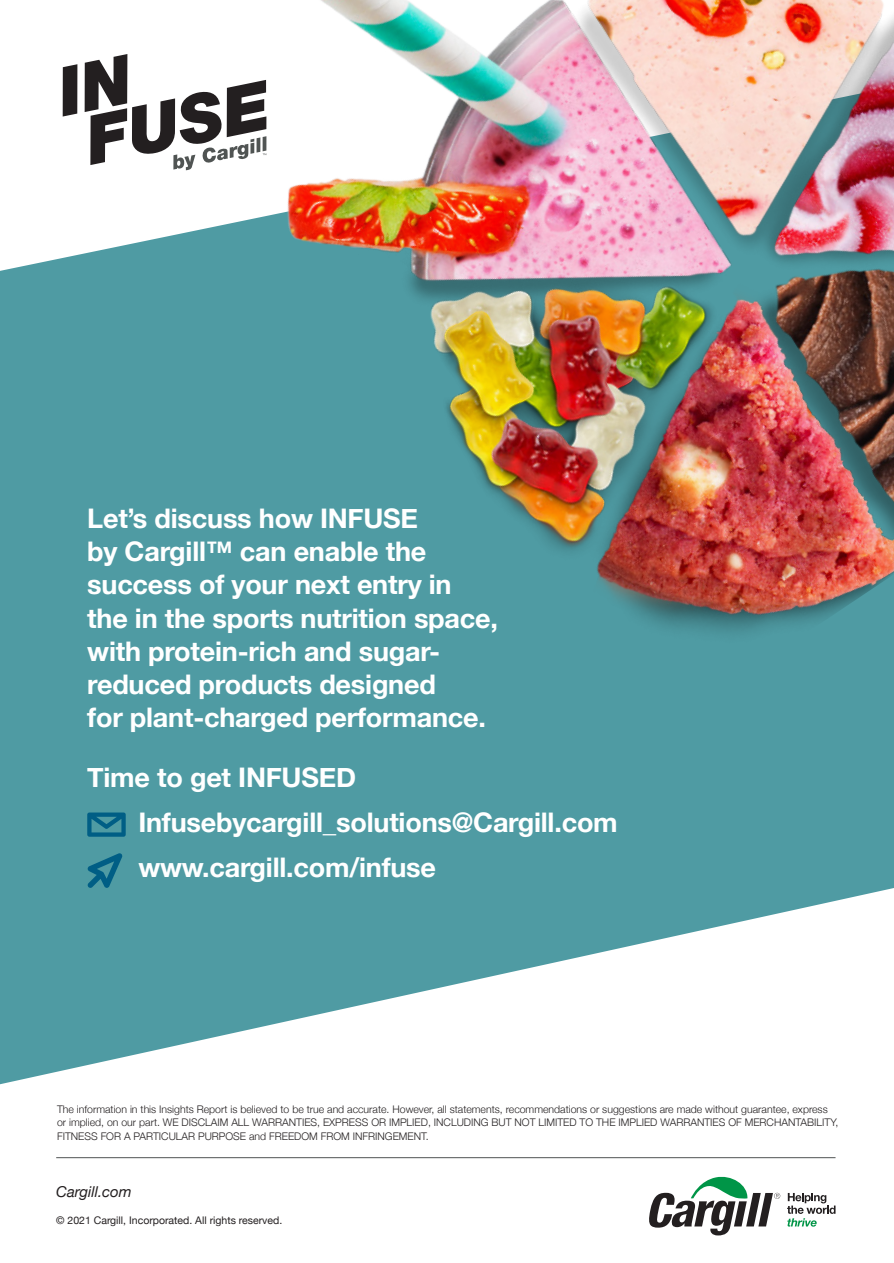
<style>
.page{position:relative;width:894px;height:1263px;background:#fff}
.page>*{position:absolute;margin:0;border:0;box-sizing:border-box;transform-origin:0 0}
.t1{font:700 27px/33px "Helvetica Neue";letter-spacing:-.01em;color:#fff}
.t2{font:italic 15px "Helvetica Neue";color:#231f20}
.FOOTNOTES{font:300 10.5px/13.5px "Helvetica Neue";color:#231f20}
.FOOTNOTES-2{font:10.5px "Helvetica Neue";color:#231f20}
</style>
<div class="page">
<svg style="left:0;top:850px;width:893px;height:234px;fill:#4f9ba3"></svg>
<hr style="left:56px;top:1157px;width:779px;height:1px;background:#505453">
<svg style="left:649px;top:1176px;width:131px;height:59px"></svg>
<svg style="left:787px;top:1193px;width:48px;height:33px"></svg>
<svg style="left:88px;top:853px;width:34px;height:35px"></svg>
<img style="left:0;top:0;width:893px;height:850px">
<p class="t1" style="left:87px;top:503px;width:412px">Let’s discuss how INFUSE<br>by Cargill™ can enable the success of your next entry in the in the sports nutrition space, with protein-rich and sugar&shy;reduced products designed<br>for plant-charged performance.</p>
<p class="t1" style="left:87px;top:761px;width:270px">Time to get INFUSED</p>
<p class="t1" style="left:138px;top:806px;width:481px">Infusebycargill_solutions@Cargill.com</p>
<p class="t1" style="left:138px;top:851px;width:299px">www.cargill.com/infuse</p>
<p class="FOOTNOTES" style="left:57px;top:1101px;width:782px">The information in this Insights Report is believed to be true and accurate. However, all statements, recommendations or suggestions are made without guarantee, express or implied, on our part. WE DISCLAIM ALL WARRANTIES, EXPRESS OR IMPLIED, INCLUDING BUT NOT LIMITED TO THE IMPLIED WARRANTIES OF MERCHANTABILITY,<br>FITNESS FOR A PARTICULAR PURPOSE and FREEDOM FROM INFRINGEMENT.</p>
<p class="t2" style="left:56px;top:1180px;width:77px">Cargill.com</p>
<p class="FOOTNOTES-2" style="left:56px;top:1212px;width:227px">© 2021 Cargill, Incorporated. All rights reserved.</p>
</div>
